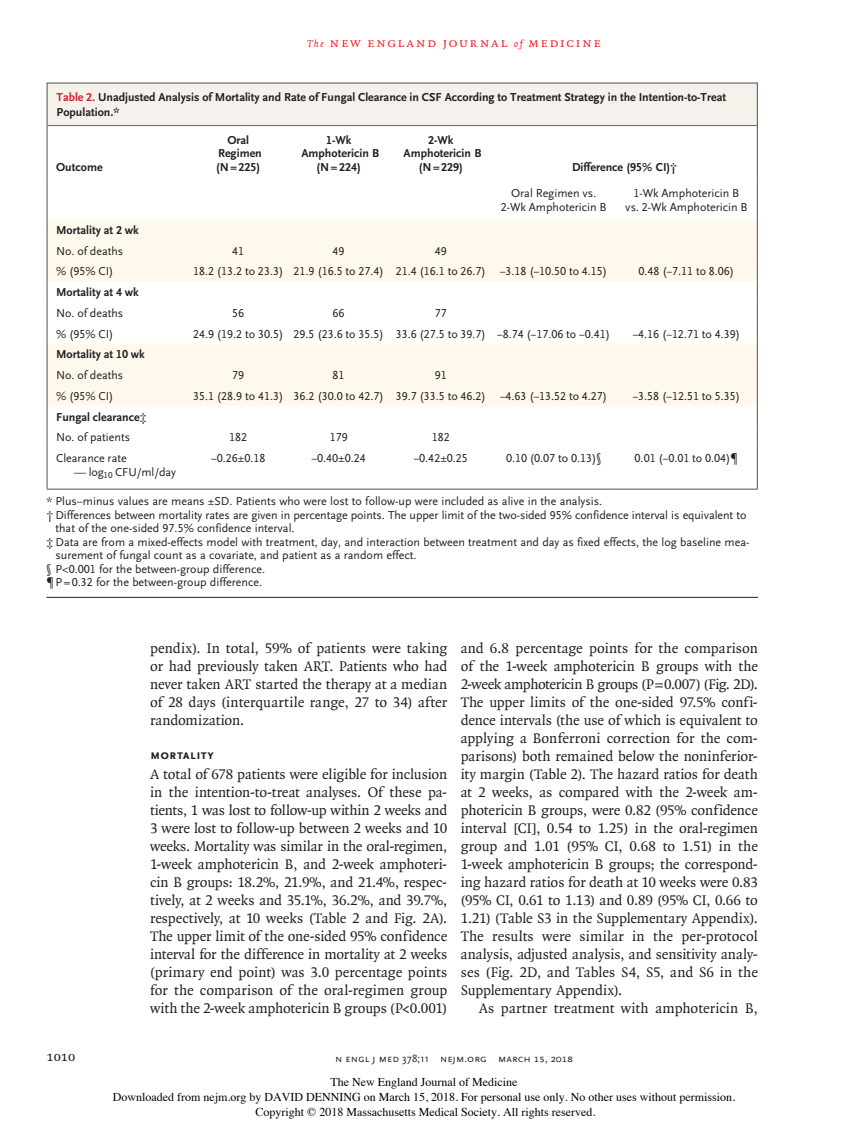
<style>
.page{position:relative;width:851px;height:1134px;background:#fff}
.page>*{position:absolute;margin:0;border:0;box-sizing:border-box;transform-origin:0 0}
.t1{font:15px/18px "OTNEJM Quadraat";color:#231f20;text-align:justify}
.t2{font:14.25px "OTNEJM Quadraat Cap";color:#231f20}
.t3{font:13.5px "OTNEJM Quadraat Cap";letter-spacing:.11em;color:#ee1d23}
.t4{font:700 13.5px "OTNEJM Scala Sans Small LF Cap";letter-spacing:.02em;color:#231f20}
.t5{font:12px/13.5px "OTNEJM Scala Sans LF";color:#231f20;text-align:center}
.t6{font:700 12px/13.5px "OTNEJM Scala Sans LF";color:#231f20;text-align:center}
.t7{font:12px/15px "Times";color:#000;text-align:center}
.t8{font:10.8px "OTNEJM Scala Sans LF Cap";letter-spacing:.01em;color:#231f20}
.s1{font-family:"OTNEJM Quadraat";font-style:italic;font-size:10.5px}
.s2{color:#d1232a}
.s3{font-weight:400}
.s4{font-family:"OTNEJM Scala Sans OSF"}
.s5{font-family:"OTNEJM Scala Sans LF Small Cap"}
</style>
<div class="page">
<svg style="left:48px;top:220px;width:708px;height:186px;fill:#fef9ec"></svg>
<hr style="left:46px;top:126px;width:2px;height:54px;background:#636366">
<hr style="left:756px;top:126px;width:2px;height:54px;background:#636366">
<hr style="left:46px;top:180px;width:2px;height:40px;background:#636366">
<hr style="left:756px;top:180px;width:2px;height:40px;background:#636366">
<hr style="left:46px;top:220px;width:2px;height:20px;background:#636366">
<hr style="left:756px;top:220px;width:2px;height:20px;background:#636366">
<hr style="left:46px;top:240px;width:2px;height:21px;background:#636366">
<hr style="left:756px;top:240px;width:2px;height:21px;background:#636366">
<hr style="left:46px;top:261px;width:2px;height:20px;background:#636366">
<hr style="left:756px;top:261px;width:2px;height:20px;background:#636366">
<hr style="left:46px;top:281px;width:2px;height:21px;background:#636366">
<hr style="left:756px;top:281px;width:2px;height:21px;background:#636366">
<hr style="left:46px;top:302px;width:2px;height:21px;background:#636366">
<hr style="left:756px;top:302px;width:2px;height:21px;background:#636366">
<hr style="left:46px;top:323px;width:2px;height:21px;background:#636366">
<hr style="left:756px;top:323px;width:2px;height:21px;background:#636366">
<hr style="left:46px;top:344px;width:2px;height:20px;background:#636366">
<hr style="left:756px;top:344px;width:2px;height:20px;background:#636366">
<hr style="left:46px;top:364px;width:2px;height:21px;background:#636366">
<hr style="left:756px;top:364px;width:2px;height:21px;background:#636366">
<hr style="left:46px;top:385px;width:2px;height:21px;background:#636366">
<hr style="left:756px;top:385px;width:2px;height:21px;background:#636366">
<hr style="left:46px;top:406px;width:2px;height:21px;background:#636366">
<hr style="left:756px;top:406px;width:2px;height:21px;background:#636366">
<hr style="left:46px;top:427px;width:2px;height:20px;background:#636366">
<hr style="left:756px;top:427px;width:2px;height:20px;background:#636366">
<hr style="left:46px;top:447px;width:2px;height:42px;background:#636366">
<hr style="left:756px;top:447px;width:2px;height:42px;background:#636366">
<hr style="left:46px;top:489px;width:143px;height:1px;background:#636366">
<hr style="left:189px;top:489px;width:98px;height:1px;background:#636366">
<hr style="left:287px;top:489px;width:103px;height:1px;background:#636366">
<hr style="left:390px;top:489px;width:102px;height:1px;background:#636366">
<hr style="left:492px;top:489px;width:123px;height:1px;background:#636366">
<hr style="left:615px;top:489px;width:143px;height:1px;background:#636366">
<div style="left:47px;top:83px;width:710px;height:43px;background:#f5f1eb"></div>
<div style="left:46px;top:82px;width:712px;height:44px;border:1px solid #636366"></div>
<hr style="left:46px;top:597px;width:712px;height:1px;background:#231f20">
<p class="t3" style="left:307px;top:35px;width:295px"><span class="s1">The</span> new england journal <span class="s1">of</span> medicine</p>
<p class="t6" style="left:57px;top:90px;width:671px;line-height:15px;text-align:left"><span class="s2">Table 2.</span> Unadjusted Analysis of Mortality and Rate of Fungal Clearance in CSF According to Treatment Strategy in the Intention-to-Treat<br>Population.*</p>
<p class="t6" style="left:56px;top:160px;width:48px">Outcome</p>
<p class="t6" style="left:216px;top:133px;width:47px">Oral<br>Regimen (N=225)</p>
<p class="t6" style="left:301px;top:133px;width:79px">1-Wk<br>Amphotericin B (N=224)</p>
<p class="t6" style="left:403px;top:133px;width:79px">2-Wk<br>Amphotericin B (N=229)</p>
<p class="t6" style="left:572px;top:160px;width:107px">Difference (95% CI)†</p>
<p class="t5" style="left:501px;top:187px;width:107px">Oral Regimen vs.<br>2-Wk Amphotericin B</p>
<p class="t5" style="left:625px;top:187px;width:124px">1-Wk Amphotericin B vs. 2-Wk Amphotericin B</p>
<p class="t6" style="left:56px;top:224px;width:84px">Mortality at 2 wk</p>
<p class="t5" style="left:56px;top:244px;width:69px">No. of deaths</p>
<p class="t5" style="left:232px;top:244px;width:13px">41</p>
<p class="t5" style="left:332px;top:244px;width:13px">49</p>
<p class="t5" style="left:435px;top:244px;width:13px">49</p>
<p class="t5" style="left:56px;top:265px;width:59px">% (95% CI)</p>
<p class="t5" style="left:193px;top:265px;width:415px">18.2 (13.2 to 23.3) 21.9 (16.5 to 27.4) 21.4 (16.1 to 26.7) −3.18 (−10.50 to 4.15)</p>
<p class="t5" style="left:638px;top:265px;width:97px">0.48 (−7.11 to 8.06)</p>
<p class="t6" style="left:56px;top:286px;width:84px">Mortality at 4 wk</p>
<p class="t5" style="left:56px;top:307px;width:69px">No. of deaths</p>
<p class="t5" style="left:232px;top:307px;width:13px">56</p>
<p class="t5" style="left:332px;top:307px;width:13px">66</p>
<p class="t5" style="left:435px;top:307px;width:13px">77</p>
<p class="t5" style="left:56px;top:327px;width:59px">% (95% CI)</p>
<p class="t5" style="left:193px;top:327px;width:418px">24.9 (19.2 to 30.5) 29.5 (23.6 to 35.5) 33.6 (27.5 to 39.7) −8.74 (−17.06 to −0.41)</p>
<p class="t5" style="left:632px;top:327px;width:109px">−4.16 (−12.71 to 4.39)</p>
<p class="t6" style="left:56px;top:348px;width:90px">Mortality at 10 wk</p>
<p class="t5" style="left:56px;top:369px;width:69px">No. of deaths</p>
<p class="t5" style="left:232px;top:369px;width:13px">79</p>
<p class="t5" style="left:332px;top:369px;width:13px">81</p>
<p class="t5" style="left:435px;top:369px;width:13px">91</p>
<p class="t5" style="left:56px;top:390px;width:59px">% (95% CI)</p>
<p class="t5" style="left:193px;top:390px;width:415px">35.1 (28.9 to 41.3) 36.2 (30.0 to 42.7) 39.7 (33.5 to 46.2) −4.63 (−13.52 to 4.27)</p>
<p class="t5" style="left:632px;top:390px;width:109px">−3.58 (−12.51 to 5.35)</p>
<p class="t6" style="left:56px;top:407px;width:92px;line-height:20.7px;text-align:left">Fungal clearance<span class="s3">‡<br>No. of patients</span></p>
<p class="t5" style="left:229px;top:431px;width:19px">182</p>
<p class="t5" style="left:329px;top:431px;width:19px">179</p>
<p class="t5" style="left:432px;top:431px;width:19px">182</p>
<p class="t5" style="left:211px;top:452px;width:56px">−0.26±0.18</p>
<p class="t5" style="left:311px;top:452px;width:56px">−0.40±0.24</p>
<p class="t5" style="left:414px;top:452px;width:56px">−0.42±0.25</p>
<p class="t5" style="left:506px;top:452px;width:96px">0.10 (0.07 to 0.13)§</p>
<p class="t5" style="left:634px;top:452px;width:105px">0.01 (−0.01 to 0.04)¶</p>
<p class="t5" style="left:46px;top:495px;width:557px">* Plus–minus values are means ±SD. Patients who were lost to follow-up were included as alive in the analysis.</p>
<p class="t5" style="left:46px;top:509px;width:701px">† Differences between mortality rates are given in percentage points. The upper limit of the two-sided 95% confidence interval is equivalent to</p>
<p class="t5" style="left:55px;top:522px;width:240px">that of the one-sided 97.5% confidence interval.</p>
<p class="t5" style="left:46px;top:536px;width:704px">‡ Data are from a mixed-effects model with treatment, day, and interaction between treatment and day as fixed effects, the log baseline mea-</p>
<p class="t5" style="left:55px;top:549px;width:362px">surement of fungal count as a covariate, and patient as a random effect.</p>
<p class="t5" style="left:46px;top:563px;width:220px">§ P&lt;0.001 for the between-group difference.</p>
<p class="t5" style="left:46px;top:576px;width:217px">¶ P=0.32 for the between-group difference.</p>
<p class="t5" style="left:56px;top:452px;width:72px">Clearance rate</p>
<p class="t5" style="left:74px;top:465px;width:103px">— log<sub>10</sub> CFU/ml/day</p>
<p class="t1" style="left:150px;top:639px;width:299px">pendix). In total, 59% of patients were taking or had previously taken ART. Patients who had never taken ART started the therapy at a median of 28 days (interquartile range, 27 to 34) after randomization.</p>
<p class="t4" style="left:150px;top:747px;width:65px">Mortality</p>
<p class="t1" style="left:150px;top:765px;width:299px">A total of 678 patients were eligible for inclusion in the intention-to-treat analyses. Of these pa&shy;tients, 1 was lost to follow-up within 2 weeks and 3 were lost to follow-up between 2 weeks and 10 weeks. Mortality was similar in the oral-regimen, 1-week amphotericin B, and 2-week amphoteri&shy;cin B groups: 18.2%, 21.9%, and 21.4%, respec&shy;tively, at 2 weeks and 35.1%, 36.2%, and 39.7%, respectively, at 10 weeks (Table 2 and Fig. 2A).<br>The upper limit of the one-sided 95% confidence interval for the difference in mortality at 2 weeks (primary end point) was 3.0 percentage points for the comparison of the oral-regimen group with the 2-week amphotericin B groups (P&lt;0.001)</p>
<p class="t1" style="left:460px;top:639px;width:299px">and 6.8 percentage points for the comparison of the 1-week amphotericin B groups with the 2-week amphotericin B groups (P=0.007) (Fig. 2D).<br>The upper limits of the one-sided 97.5% confi&shy;dence intervals (the use of which is equivalent to applying a Bonferroni correction for the com&shy;parisons) both remained below the noninferior&shy;ity margin (Table 2). The hazard ratios for death at 2 weeks, as compared with the 2-week am&shy;photericin B groups, were 0.82 (95% confidence interval [CI], 0.54 to 1.25) in the oral-regimen group and 1.01 (95% CI, 0.68 to 1.51) in the 1-week amphotericin B groups; the correspond&shy;ing hazard ratios for death at 10 weeks were 0.83 (95% CI, 0.61 to 1.13) and 0.89 (95% CI, 0.66 to 1.21) (Table S3 in the Supplementary Appendix).<br>The results were similar in the per-protocol analysis, adjusted analysis, and sensitivity analy&shy;ses (Fig. 2D, and Tables S4, S5, and S6 in the Supplementary Appendix).</p>
<p class="t1" style="left:478px;top:999px;width:280px">As partner treatment with amphotericin B,</p>
<p class="t2" style="left:46px;top:1048px;width:30px">1010</p>
<p class="t8" style="left:335px;top:1053px;width:239px">n engl j med <span class="s4">378;11</span> nejm.org <span class="s5">March 15, 2018</span></p>
<p class="t7" style="left:113px;top:1076px;width:624px">The New England Journal of Medicine<br>Downloaded from nejm.org by DAVID DENNING on March 15, 2018. For personal use only. No other uses without permission.<br>Copyright © 2018 Massachusetts Medical Society. All rights reserved.</p>
</div>
